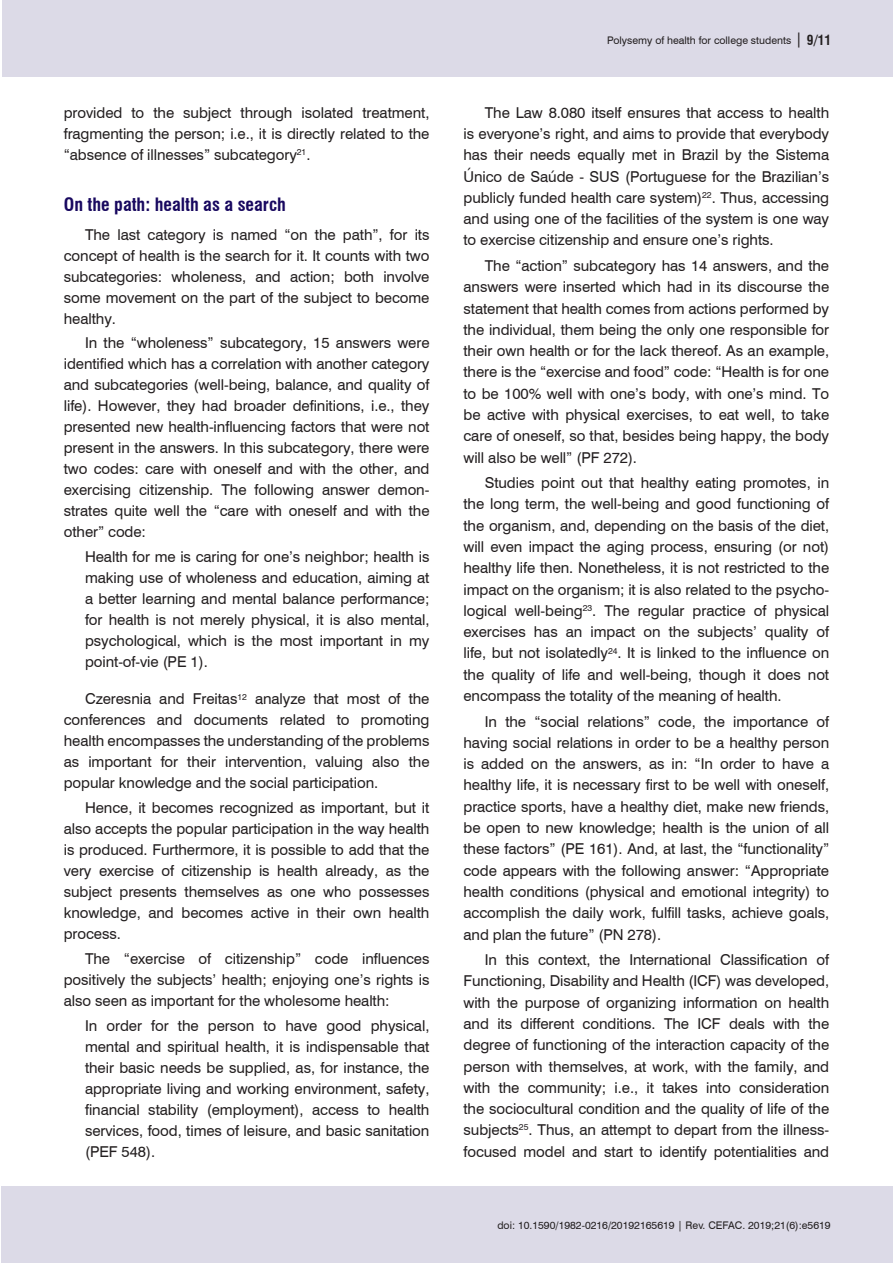
<style>
.page{position:relative;width:893px;height:1263px;background:#fff}
.page>*{position:absolute;margin:0;border:0;box-sizing:border-box;transform-origin:0 0}
.Nivel_2{font:700 condensed 18px "Swiss 721 BT";color:#18085f}
.Corpo_do_texto_INGL{font:15px/21.3px "Swiss 721 BT";letter-spacing:-.005em;color:#231f20;text-align:justify}
.Citação{font:15px/21px "Swiss 721 BT";letter-spacing:-.005em;color:#231f20;text-align:justify}
.t1{font:10.5px "Swiss 721 BT";color:#231f20}
.s1{font-size:15px}
.s2{font-weight:700;font-stretch:condensed;font-size:13.5px}
</style>
<div class="page">
<div style="left:1px;top:1186px;width:892px;height:77px;background:#dcdae7"></div>
<div style="left:2px;top:0;width:891px;height:77px;background:#dcdae7"></div>
<p class="Corpo_do_texto_INGL" style="left:64px;top:101px;width:367px">provided to the subject through isolated treatment, fragmenting the person; i.e., it is directly related to the “absence of illnesses” subcategory<sup>21</sup>.</p>
<p class="Nivel_2" style="left:64px;top:193px;width:224px">On the path: health as a search</p>
<p class="Corpo_do_texto_INGL" style="left:64px;top:223px;width:367px;text-indent:21px">The last category is named “on the path”, for its concept of health is the search for it. It counts with two subcategories: wholeness, and action; both involve some movement on the part of the subject to become healthy.</p>
<p class="Corpo_do_texto_INGL" style="left:64px;top:332px;width:367px;text-indent:21px">In the “wholeness” subcategory, 15 answers were identified which has a correlation with another category and subcategories (well-being, balance, and quality of life). However, they had broader definitions, i.e., they presented new health-influencing factors that were not present in the answers. In this subcategory, there were two codes: care with oneself and with the other, and exercising citizenship. The following answer demon&shy;strates quite well the “care with oneself and with the other” code:</p>
<p class="Citação" style="left:85px;top:546px;width:346px">Health for me is caring for one’s neighbor; health is making use of wholeness and education, aiming at a better learning and mental balance performance; for health is not merely physical, it is also mental, psychological, which is the most important in my point-of-vie (PE 1).</p>
<p class="Corpo_do_texto_INGL" style="left:64px;top:688px;width:367px;text-indent:21px">Czeresnia and Freitas<sup>12</sup> analyze that most of the conferences and documents related to promoting health encompasses the understanding of the problems as important for their intervention, valuing also the popular knowledge and the social participation.</p>
<p class="Corpo_do_texto_INGL" style="left:64px;top:797px;width:367px;text-indent:21px">Hence, it becomes recognized as important, but it also accepts the popular participation in the way health is produced. Furthermore, it is possible to add that the very exercise of citizenship is health already, as the subject presents themselves as one who possesses knowledge, and becomes active in their own health process.</p>
<p class="Corpo_do_texto_INGL" style="left:64px;top:947px;width:367px;text-indent:21px">The “exercise of citizenship” code influences positively the subjects’ health; enjoying one’s rights is also seen as important for the wholesome health:</p>
<p class="Citação" style="left:85px;top:1014px;width:346px">In order for the person to have good physical, mental and spiritual health, it is indispensable that their basic needs be supplied, as, for instance, the appropriate living and working environment, safety, financial stability (employment), access to health services, food, times of leisure, and basic sanitation (PEF 548).</p>
<p class="t1" style="left:607px;top:33px;width:226px">Polysemy of health for college students <span class="s1">|</span> <span class="s2">9/11</span></p>
<p class="Corpo_do_texto_INGL" style="left:463px;top:101px;width:367px;text-indent:21px">The Law 8.080 itself ensures that access to health is everyone’s right, and aims to provide that everybody has their needs equally met in Brazil by the Sistema Único de Saúde - SUS (Portuguese for the Brazilian’s publicly funded health care system)<sup>22</sup>. Thus, accessing and using one of the facilities of the system is one way to exercise citizenship and ensure one’s rights.</p>
<p class="Corpo_do_texto_INGL" style="left:463px;top:254px;width:367px;text-indent:21px">The “action” subcategory has 14 answers, and the answers were inserted which had in its discourse the statement that health comes from actions performed by the individual, them being the only one responsible for their own health or for the lack thereof. As an example, there is the “exercise and food” code: “Health is for one to be 100% well with one’s body, with one’s mind. To be active with physical exercises, to eat well, to take care of oneself, so that, besides being happy, the body will also be well” (PF 272).</p>
<p class="Corpo_do_texto_INGL" style="left:463px;top:472px;width:367px;text-indent:21px">Studies point out that healthy eating promotes, in the long term, the well-being and good functioning of the organism, and, depending on the basis of the diet, will even impact the aging process, ensuring (or not) healthy life then. Nonetheless, it is not restricted to the impact on the organism; it is also related to the psycho&shy;logical well-being<sup>23</sup>. The regular practice of physical exercises has an impact on the subjects’ quality of life, but not isolatedly<sup>24</sup>. It is linked to the influence on the quality of life and well-being, though it does not encompass the totality of the meaning of health.</p>
<p class="Corpo_do_texto_INGL" style="left:463px;top:710px;width:367px;text-indent:21px">In the “social relations” code, the importance of having social relations in order to be a healthy person is added on the answers, as in: “In order to have a healthy life, it is necessary first to be well with oneself, practice sports, have a healthy diet, make new friends, be open to new knowledge; health is the union of all these factors” (PE 161). And, at last, the “functionality” code appears with the following answer: “Appropriate health conditions (physical and emotional integrity) to accomplish the daily work, fulfill tasks, achieve goals, and plan the future” (PN 278).</p>
<p class="Corpo_do_texto_INGL" style="left:463px;top:948px;width:367px;text-indent:21px">In this context, the International Classification of Functioning, Disability and Health (ICF) was developed, with the purpose of organizing information on health and its different conditions. The ICF deals with the degree of functioning of the interaction capacity of the person with themselves, at work, with the family, and with the community; i.e., it takes into consideration the sociocultural condition and the quality of life of the subjects<sup>25</sup>. Thus, an attempt to depart from the illness&shy;focused model and start to identify potentialities and</p>
<p class="t1" style="left:497px;top:1218px;width:335px">doi: 10.1590/1982-0216/20192165619 | Rev. CEFAC. 2019;21(6):e5619</p>
</div>
